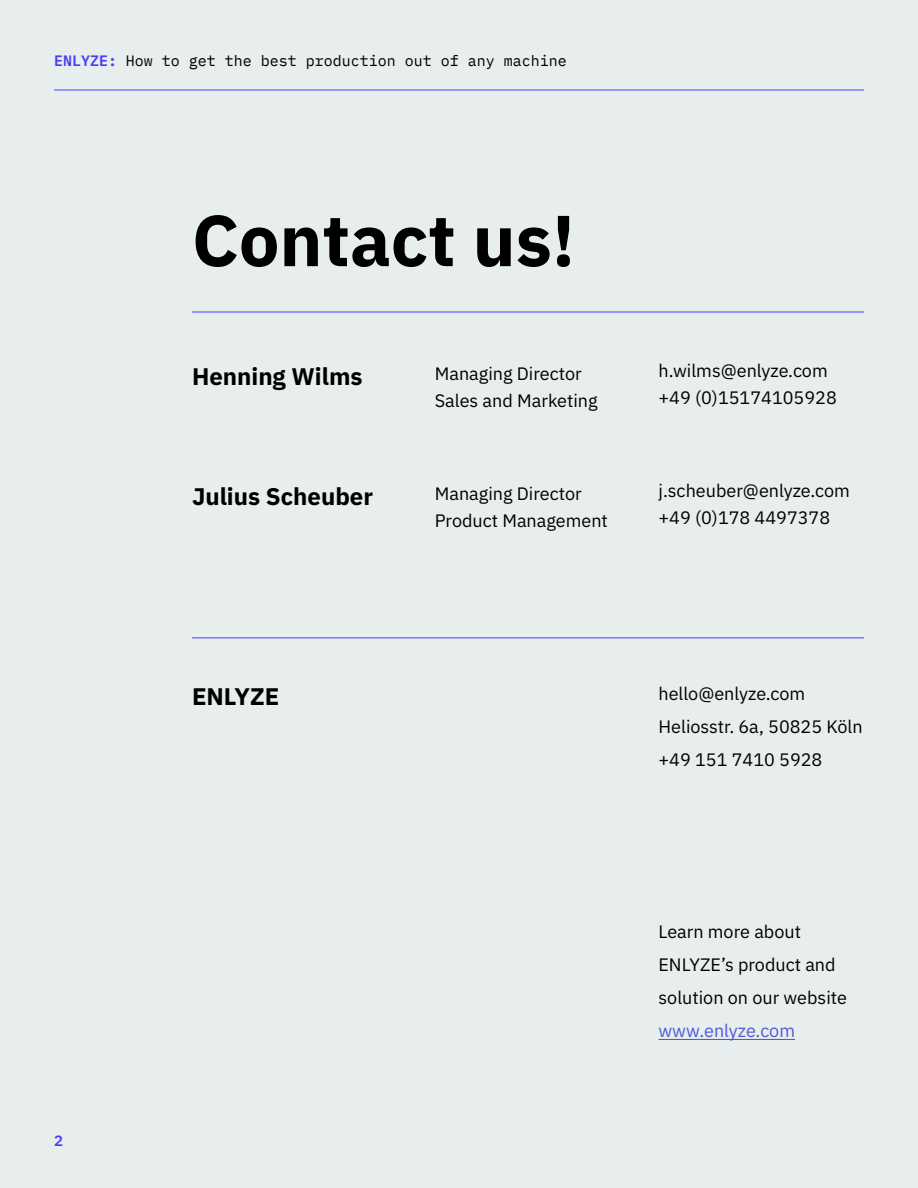
<style>
.page{position:relative;width:918px;height:1188px;background:#e7eeed}
.page>*{position:absolute;margin:0;border:0;box-sizing:border-box;transform-origin:0 0}
.Paragraph_Style_2{font:700 72px "IBM Plex Sans";color:#000}
.t1{font:700 24px "IBM Plex Sans";color:#000}
.Paragraph_Style_2-2{font:18px/33px "IBM Plex Sans";color:#000}
.t2{font:15px "IBM Plex Mono";color:#000}
.t3{font:600 15px "IBM Plex Mono";color:#473dfa}
.s1{font-weight:600;color:#473dfa}
.s2{color:#4f5cd6}
</style>
<div class="page">
<hr style="left:54px;top:90px;width:810px;height:1px;background:#473dfa">
<hr style="left:658px;top:1039px;width:137px;height:1px;background:#4f5cd6">
<hr style="left:192px;top:312px;width:672px;height:1px;background:#473dfa">
<hr style="left:192px;top:638px;width:672px;height:1px;background:#473dfa">
<p class="t2" style="left:54px;top:49px;width:514px"><span class="s1">ENLYZE:</span> How to get the best production out of any machine</p>
<p class="Paragraph_Style_2" style="left:192px;top:183px;width:384px">Contact us!</p>
<p class="t1" style="left:192px;top:357px;width:172px">Henning Wilms</p>
<p class="t1" style="left:192px;top:477px;width:183px">Julius Scheuber</p>
<p class="Paragraph_Style_2-2" style="left:435px;top:356px;width:149px">Managing Director</p>
<p class="Paragraph_Style_2-2" style="left:435px;top:383px;width:164px">Sales and Marketing</p>
<p class="Paragraph_Style_2-2" style="left:435px;top:476px;width:149px">Managing Director</p>
<p class="Paragraph_Style_2-2" style="left:435px;top:503px;width:175px">Product Management</p>
<p class="Paragraph_Style_2-2" style="left:658px;top:353px;width:171px">h.wilms@enlyze.com</p>
<p class="Paragraph_Style_2-2" style="left:658px;top:380px;width:180px">+49 (0)15174105928</p>
<p class="Paragraph_Style_2-2" style="left:658px;top:473px;width:193px">j.scheuber@enlyze.com</p>
<p class="Paragraph_Style_2-2" style="left:658px;top:500px;width:173px">+49 (0)178 4497378</p>
<p class="t1" style="left:192px;top:677px;width:89px">ENLYZE</p>
<p class="Paragraph_Style_2-2" style="left:658px;top:676px;width:148px">hello@enlyze.com</p>
<p class="Paragraph_Style_2-2" style="left:658px;top:709px;width:206px">Heliosstr. 6a, 50825 Köln</p>
<p class="Paragraph_Style_2-2" style="left:658px;top:742px;width:165px">+49 151 7410 5928</p>
<p class="t3" style="left:54px;top:1129px;width:10px">2</p>
<p class="Paragraph_Style_2-2" style="left:658px;top:914px;width:190px">Learn more about<br>ENLYZE’s product and solution on our website <span class="s2">www.enlyze.com</span></p>
</div>
